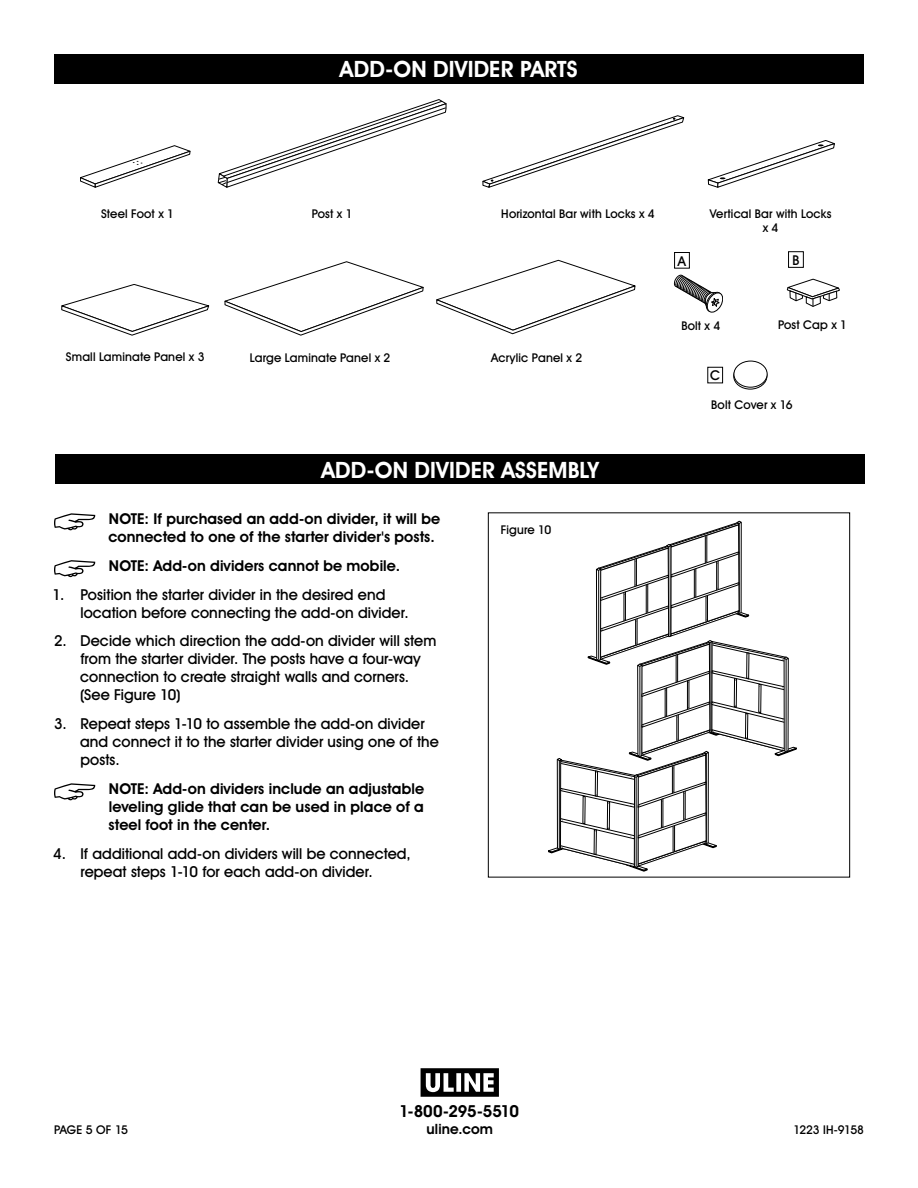
<style>
.page{position:relative;width:918px;height:1188px;background:#fff}
.page>*{position:absolute;margin:0;border:0;box-sizing:border-box;transform-origin:0 0}
.t1{font:700 22.5px "Uline Two Knine";letter-spacing:.01em;color:#fff}
.t2{font:700 16.5px "Uline Two Knine";letter-spacing:-.015em;color:#000}
.t3{font:15px/18px "Uline Two Knine";letter-spacing:.005em;color:#000}
.t4{font:700 15px/18px "Uline Two Knine";letter-spacing:.005em;color:#000}
.t5{font:700 14.25px "Uline Two Knine";letter-spacing:.01em;color:#000}
.t6{font:13.5px "Uline Two Knine";color:#000}
.t7{font:12px/14.4px "Uline Two Knine";letter-spacing:.015em;color:#000;text-align:center}
.t8{font:12px "Uline Two Knine";letter-spacing:-.02em;color:#000}
</style>
<div class="page">
<svg style="left:421px;top:1068px;width:78px;height:29px"></svg>
<div style="left:55px;top:454px;width:810px;height:30px;background:#000"></div>
<svg style="left:54px;top:513px;width:41px;height:17px"></svg>
<svg style="left:54px;top:560px;width:41px;height:17px"></svg>
<svg style="left:54px;top:783px;width:41px;height:17px"></svg>
<svg style="left:548px;top:521px;width:249px;height:350px"></svg>
<div style="left:488px;top:512px;width:362px;height:366px;border:1px solid #000"></div>
<div style="left:54px;top:54px;width:810px;height:30px;background:#000"></div>
<svg style="left:436px;top:260px;width:199px;height:74px"></svg>
<svg style="left:80px;top:145px;width:110px;height:43px"></svg>
<svg style="left:483px;top:115px;width:202px;height:73px"></svg>
<svg style="left:225px;top:261px;width:199px;height:75px"></svg>
<svg style="left:61px;top:284px;width:148px;height:52px"></svg>
<svg style="left:218px;top:99px;width:228px;height:89px"></svg>
<svg style="left:787px;top:279px;width:53px;height:28px"></svg>
<svg style="left:734px;top:363px;width:33px;height:26px"></svg>
<div style="left:733px;top:362px;width:34px;height:27px;border:1px solid #000;border-radius:50%"></div>
<div style="left:734px;top:361px;width:33px;height:26px;background:#fff;border-radius:50%"></div>
<div style="left:733px;top:361px;width:35px;height:27px;border:1px solid #000;border-radius:50%"></div>
<svg style="left:707px;top:140px;width:128px;height:48px"></svg>
<svg style="left:674px;top:275px;width:49px;height:37px"></svg>
<div style="left:674px;top:252px;width:16px;height:17px;border:1px solid #000"></div>
<div style="left:788px;top:251px;width:16px;height:17px;border:1px solid #000"></div>
<div style="left:707px;top:367px;width:16px;height:16px;border:1px solid #000"></div>
<h1 class="t1" style="left:340px;top:56px;width:239px">ADD-ON DIVIDER PARTS</h1>
<p class="t7" style="left:101px;top:206px;width:75px">Steel Foot x 1</p>
<p class="t7" style="left:312px;top:206px;width:42px">Post x 1</p>
<p class="t7" style="left:501px;top:206px;width:155px">Horizontal Bar with Locks x 4</p>
<p class="t7" style="left:66px;top:349px;width:140px">Small Laminate Panel x 3</p>
<p class="t7" style="left:250px;top:350px;width:142px">Large Laminate Panel x 2</p>
<p class="t7" style="left:491px;top:350px;width:93px">Acrylic Panel x 2</p>
<h1 class="t1" style="left:321px;top:456px;width:279px">ADD-ON DIVIDER ASSEMBLY</h1>
<p class="t4" style="left:108px;top:510px;width:333px">NOTE: If purchased an add-on divider, it will be connected to one of the starter divider's posts.</p>
<p class="t4" style="left:109px;top:556px;width:293px">NOTE: Add-on dividers cannot be mobile.</p>
<p class="t3" style="left:81px;top:585px;width:330px;text-indent:-28px">1. Position the starter divider in the desired end location before connecting the add-on divider.</p>
<p class="t3" style="left:80px;top:632px;width:358px;text-indent:-26px">2. Decide which direction the add-on divider will stem from the starter divider. The posts have a four-way connection to create straight walls and corners. (See Figure 10)</p>
<p class="t3" style="left:80px;top:715px;width:360px;text-indent:-26px">3. Repeat steps 1-10 to assemble the add-on divider and connect it to the starter divider using one of the posts.</p>
<p class="t4" style="left:109px;top:780px;width:317px;text-align:justify">NOTE: Add-on dividers include an adjustable leveling glide that can be used in place of a steel foot in the center.</p>
<p class="t3" style="left:80px;top:844px;width:332px;text-indent:-27px">4. If additional add-on dividers will be connected, repeat steps 1-10 for each add-on divider.</p>
<p class="t7" style="left:501px;top:522px;width:52px">Figure 10</p>
<p class="t7" style="left:710px;top:206px;width:123px">Vertical Bar with Locks x 4</p>
<p class="t6" style="left:678px;top:252px;width:10px">A</p>
<p class="t6" style="left:792px;top:252px;width:8px">B</p>
<p class="t7" style="left:681px;top:319px;width:41px">Bolt x 4</p>
<p class="t6" style="left:710px;top:367px;width:12px">C</p>
<p class="t7" style="left:778px;top:318px;width:71px">Post Cap x 1</p>
<p class="t7" style="left:711px;top:398px;width:83px">Bolt Cover x 16</p>
<p class="t2" style="left:399px;top:1101px;width:121px">1-800-295-5510</p>
<p class="t5" style="left:427px;top:1120px;width:68px">uline.com</p>
<p class="t7" style="left:54px;top:1122px;width:76px">PAGE 5 OF 15</p>
<p class="t8" style="left:793px;top:1122px;width:72px">1223 IH-9158</p>
</div>
